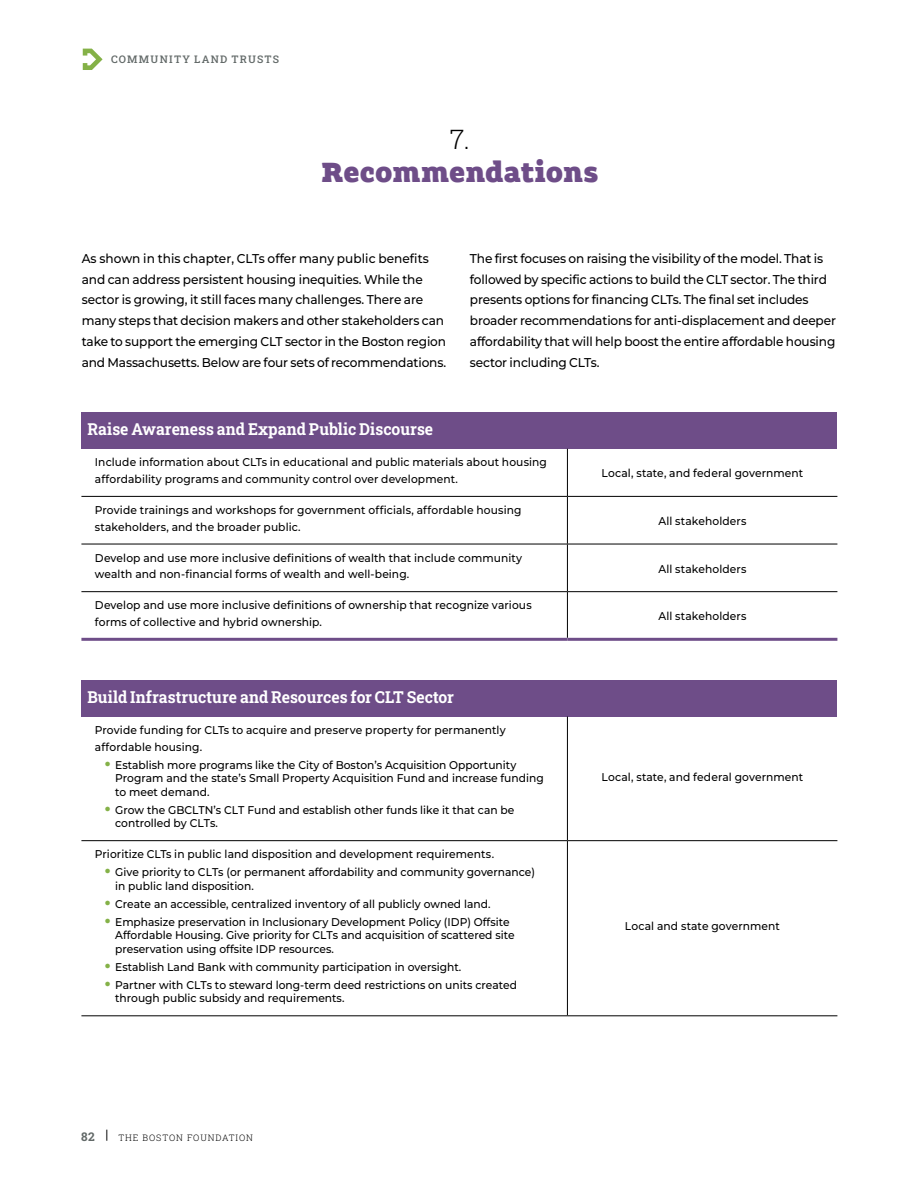
<style>
.page{position:relative;width:918px;height:1188px;background:#fff}
.page>*{position:absolute;margin:0;border:0;box-sizing:border-box;transform-origin:0 0}
.t1{font:700 30px "Grueber";letter-spacing:.005em;color:#6e4d88}
.t2{font:300 27px "Roboto Slab";color:#000}
.t3{font:16.5px "Roboto Slab";color:#fff;scale:.95 1}
.t4{font:500 12.75px/21px "Montserrat";letter-spacing:-.01em;color:#000;scale:.95 1}
.t5{font:500 11.25px/13.5px "Montserrat";color:#000;scale:.95 1}
.t6{font:10.5px "Roboto Slab";letter-spacing:.12em;color:#626968}
.t7{font:300 9px "Roboto Slab";letter-spacing:.1em;color:#000}
.s1{font-weight:700;font-size:18px;color:#84b147}
.s2{font-weight:400;font-size:12px;color:#626968}
</style>
<div class="page">
<svg style="left:83px;top:49px;width:19px;height:21px"></svg>
<div style="left:81px;top:412px;width:756px;height:37px;background:#6e4d88"></div>
<hr style="left:567px;top:449px;width:1px;height:47px;background:#000">
<hr style="left:81px;top:496px;width:486px;height:1px;background:#000">
<hr style="left:567px;top:496px;width:270px;height:1px;background:#000">
<hr style="left:567px;top:497px;width:1px;height:47px;background:#000">
<hr style="left:81px;top:544px;width:486px;height:1px;background:#000">
<hr style="left:567px;top:544px;width:270px;height:1px;background:#000">
<hr style="left:567px;top:544px;width:1px;height:47px;background:#000">
<hr style="left:81px;top:591px;width:486px;height:1px;background:#000">
<hr style="left:567px;top:591px;width:270px;height:1px;background:#000">
<hr style="left:567px;top:592px;width:1px;height:46px;background:#000">
<hr style="left:81px;top:638px;width:486px;height:3px;background:#6e4d88">
<hr style="left:567px;top:638px;width:270px;height:3px;background:#6e4d88">
<div style="left:81px;top:680px;width:756px;height:37px;background:#6e4d88"></div>
<hr style="left:567px;top:717px;width:1px;height:123px;background:#000">
<hr style="left:81px;top:840px;width:486px;height:1px;background:#000">
<hr style="left:567px;top:840px;width:270px;height:1px;background:#000">
<hr style="left:567px;top:841px;width:1px;height:174px;background:#000">
<hr style="left:81px;top:1015px;width:486px;height:1px;background:#000">
<hr style="left:567px;top:1015px;width:270px;height:1px;background:#000">
<p class="t6" style="left:111px;top:52px;width:170px">COMMUNITY LAND TRUSTS</p>
<h2 class="t2" style="left:450px;top:121px;width:22px">7.</h2>
<h1 class="t1" style="left:321px;top:153px;width:279px">Recommendations</h1>
<p class="t4" style="left:82px;top:247px;width:385px">As shown in this chapter, CLTs offer many public benefits and can address persistent housing inequities. While the sector is growing, it still faces many challenges. There are many steps that decision makers and other stakeholders can take to support the emerging CLT sector in the Boston region and Massachusetts. Below are four sets of recommendations.</p>
<p class="t4" style="left:470px;top:247px;width:387px">The first focuses on raising the visibility of the model. That is followed by specific actions to build the CLT sector. The third presents options for financing CLTs. The final set includes broader recommendations for anti-displacement and deeper affordability that will help boost the entire affordable housing sector including CLTs.</p>
<h3 class="t3" style="left:87px;top:418px;width:365px">Raise Awareness and Expand Public Discourse</h3>
<p class="t5" style="left:95px;top:454px;width:477px;line-height:16.5px">Include information about CLTs in educational and public materials about housing affordability programs and community control over development.</p>
<p class="t5" style="left:602px;top:466px;width:214px">Local, state, and federal government</p>
<p class="t5" style="left:95px;top:501px;width:450px;line-height:16.5px">Provide trainings and workshops for government officials, affordable housing stakeholders, and the broader public.</p>
<p class="t5" style="left:658px;top:514px;width:94px">All stakeholders</p>
<p class="t5" style="left:95px;top:549px;width:451px;line-height:16.5px">Develop and use more inclusive definitions of wealth that include community wealth and non-financial forms of wealth and well-being.</p>
<p class="t5" style="left:658px;top:562px;width:94px">All stakeholders</p>
<p class="t5" style="left:95px;top:597px;width:461px;line-height:16.5px">Develop and use more inclusive definitions of ownership that recognize various forms of collective and hybrid ownership.</p>
<p class="t5" style="left:658px;top:609px;width:94px">All stakeholders</p>
<h3 class="t3" style="left:87px;top:686px;width:387px">Build Infrastructure and Resources for CLT Sector</h3>
<p class="t5" style="left:95px;top:722px;width:434px;line-height:16.5px">Provide funding for CLTs to acquire and preserve property for permanently affordable housing.</p>
<p class="t5" style="left:115px;top:758px;width:453px;text-indent:-11px"><span class="s1">•</span> Establish more programs like the City of Boston’s Acquisition Opportunity<br>Program and the state’s Small Property Acquisition Fund and increase funding to meet demand.</p>
<p class="t5" style="left:115px;top:803px;width:422px;text-indent:-11px"><span class="s1">•</span> Grow the GBCLTN’s CLT Fund and establish other funds like it that can be controlled by CLTs.</p>
<p class="t5" style="left:95px;top:847px;width:422px">Prioritize CLTs in public land disposition and development requirements.</p>
<p class="t5" style="left:115px;top:865px;width:444px;text-indent:-11px"><span class="s1">•</span> Give priority to CLTs (or permanent affordability and community governance) in public land disposition.</p>
<p class="t5" style="left:104px;top:897px;width:408px"><span class="s1">•</span> Create an accessible, centralized inventory of all publicly owned land.</p>
<p class="t5" style="left:115px;top:915px;width:422px;text-indent:-11px"><span class="s1">•</span> Emphasize preservation in Inclusionary Development Policy (IDP) Offsite<br>Affordable Housing. Give priority for CLTs and acquisition of scattered site preservation using offsite IDP resources.</p>
<p class="t5" style="left:104px;top:960px;width:377px"><span class="s1">•</span> Establish Land Bank with community participation in oversight.</p>
<p class="t5" style="left:115px;top:978px;width:425px;text-indent:-11px"><span class="s1">•</span> Partner with CLTs to steward long-term deed restrictions on units created through public subsidy and requirements.</p>
<p class="t7" style="left:81px;top:1131px;width:174px"><span class="s2">82</span> <sup>|</sup> THE BOSTON FOUNDATION</p>
<p class="t5" style="left:602px;top:770px;width:214px">Local, state, and federal government</p>
<p class="t5" style="left:625px;top:919px;width:165px">Local and state government</p>
</div>
